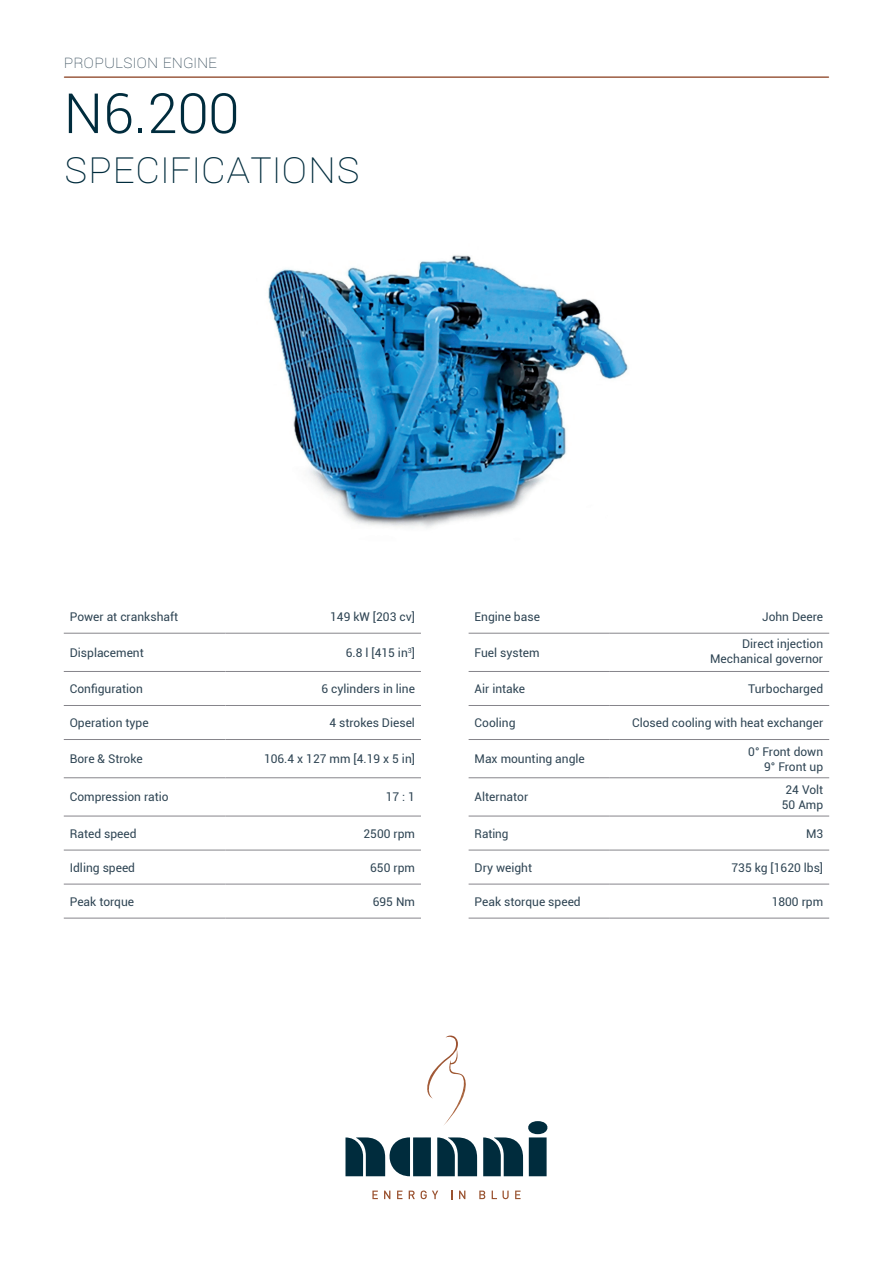
<style>
.page{position:relative;width:893px;height:1263px;background:#fff}
.page>*{position:absolute;margin:0;border:0;box-sizing:border-box;transform-origin:0 0}
.t1{font:300 55.5px "Roboto";color:#002c3d}
.t2{font:100 45px "Roboto";color:#002c3d}
.t3{font:100 18px "Roboto";color:#2f4554}
.t4{font:12px/15.3px "Roboto";color:#2f4554;text-align:right}
</style>
<div class="page">
<hr style="left:65px;top:76px;width:763px;height:2px;background:#9b5c41">
<svg style="left:345px;top:1137px;width:86px;height:39px"></svg>
<svg style="left:437px;top:1137px;width:40px;height:39px;background:#254b59"></svg>
<svg style="left:483px;top:1121px;width:65px;height:55px"></svg>
<svg style="left:372px;top:1190px;width:6px;height:9px"></svg>
<svg style="left:384px;top:1190px;width:6px;height:9px"></svg>
<svg style="left:397px;top:1190px;width:5px;height:9px"></svg>
<svg style="left:409px;top:1190px;width:6px;height:9px"></svg>
<svg style="left:421px;top:1190px;width:17px;height:9px"></svg>
<svg style="left:459px;top:1190px;width:6px;height:9px"></svg>
<svg style="left:479px;top:1190px;width:6px;height:9px"></svg>
<svg style="left:492px;top:1190px;width:17px;height:9px"></svg>
<svg style="left:515px;top:1190px;width:6px;height:9px"></svg>
<img style="left:427px;top:1035px;width:39px;height:90px">
<hr style="left:64px;top:633px;width:161px;height:1px;background:#86858b">
<hr style="left:225px;top:633px;width:196px;height:1px;background:#86858b">
<hr style="left:64px;top:671px;width:161px;height:1px;background:#86858b">
<hr style="left:225px;top:671px;width:196px;height:1px;background:#86858b">
<hr style="left:64px;top:705px;width:161px;height:1px;background:#86858b">
<hr style="left:225px;top:705px;width:196px;height:1px;background:#86858b">
<hr style="left:64px;top:739px;width:161px;height:1px;background:#86858b">
<hr style="left:225px;top:739px;width:196px;height:1px;background:#86858b">
<hr style="left:64px;top:777px;width:161px;height:1px;background:#86858b">
<hr style="left:225px;top:777px;width:196px;height:1px;background:#86858b">
<hr style="left:64px;top:816px;width:161px;height:1px;background:#86858b">
<hr style="left:225px;top:816px;width:196px;height:1px;background:#86858b">
<hr style="left:64px;top:850px;width:161px;height:1px;background:#86858b">
<hr style="left:225px;top:850px;width:196px;height:1px;background:#86858b">
<hr style="left:469px;top:850px;width:140px;height:1px;background:#86858b">
<hr style="left:609px;top:850px;width:220px;height:1px;background:#86858b">
<hr style="left:64px;top:884px;width:161px;height:1px;background:#86858b">
<hr style="left:225px;top:884px;width:196px;height:1px;background:#86858b">
<hr style="left:469px;top:884px;width:140px;height:1px;background:#86858b">
<hr style="left:609px;top:884px;width:220px;height:1px;background:#86858b">
<hr style="left:64px;top:918px;width:161px;height:1px;background:#86858b">
<hr style="left:225px;top:918px;width:196px;height:1px;background:#86858b">
<hr style="left:469px;top:918px;width:140px;height:1px;background:#86858b">
<hr style="left:609px;top:918px;width:220px;height:1px;background:#86858b">
<hr style="left:469px;top:633px;width:140px;height:1px;background:#86858b">
<hr style="left:609px;top:633px;width:220px;height:1px;background:#86858b">
<hr style="left:469px;top:671px;width:140px;height:1px;background:#86858b">
<hr style="left:609px;top:671px;width:220px;height:1px;background:#86858b">
<hr style="left:469px;top:705px;width:140px;height:1px;background:#86858b">
<hr style="left:609px;top:705px;width:220px;height:1px;background:#86858b">
<hr style="left:469px;top:739px;width:140px;height:1px;background:#86858b">
<hr style="left:609px;top:739px;width:220px;height:1px;background:#86858b">
<hr style="left:469px;top:777px;width:140px;height:1px;background:#86858b">
<hr style="left:609px;top:777px;width:220px;height:1px;background:#86858b">
<hr style="left:469px;top:816px;width:140px;height:1px;background:#86858b">
<hr style="left:609px;top:816px;width:220px;height:1px;background:#86858b">
<img style="left:268px;top:255px;width:361px;height:273px">
<h3 class="t3" style="left:64px;top:49px;width:155px">PROPULSION ENGINE</h3>
<h1 class="t1" style="left:64px;top:75px;width:177px">N6.200</h1>
<h2 class="t2" style="left:64px;top:135px;width:298px">SPECIFICATIONS</h2>
<p class="t4" style="left:70px;top:608px;width:110px">Power at crankshaft</p>
<p class="t4" style="left:330px;top:608px;width:86px">149 kW [203 cv]</p>
<p class="t4" style="left:475px;top:608px;width:67px">Engine base</p>
<p class="t4" style="left:762px;top:608px;width:63px">John Deere</p>
<p class="t4" style="left:70px;top:644px;width:76px">Displacement</p>
<p class="t4" style="left:346px;top:644px;width:71px">6.8 l [415 in<sup>3</sup>]</p>
<p class="t4" style="left:475px;top:644px;width:66px">Fuel system</p>
<p class="t4" style="left:710px;top:636px;width:114px">Direct injection<br>Mechanical governor</p>
<p class="t4" style="left:70px;top:681px;width:75px">Configuration</p>
<p class="t4" style="left:321px;top:681px;width:95px">6 cylinders in line</p>
<p class="t4" style="left:475px;top:681px;width:52px">Air intake</p>
<p class="t4" style="left:748px;top:681px;width:76px">Turbocharged</p>
<p class="t4" style="left:70px;top:715px;width:80px">Operation type</p>
<p class="t4" style="left:329px;top:715px;width:87px">4 strokes Diesel</p>
<p class="t4" style="left:475px;top:715px;width:42px">Cooling</p>
<p class="t4" style="left:632px;top:715px;width:193px">Closed cooling with heat exchanger</p>
<p class="t4" style="left:70px;top:751px;width:74px">Bore &amp; Stroke</p>
<p class="t4" style="left:264px;top:751px;width:153px">106.4 x 127 mm [4.19 x 5 in]</p>
<p class="t4" style="left:475px;top:751px;width:112px">Max mounting angle</p>
<p class="t4" style="left:748px;top:743px;width:76px">0° Front down<br>9° Front up</p>
<p class="t4" style="left:70px;top:789px;width:100px">Compression ratio</p>
<p class="t4" style="left:386px;top:789px;width:31px">17 : 1</p>
<p class="t4" style="left:475px;top:789px;width:55px">Alternator</p>
<p class="t4" style="left:782px;top:781px;width:43px;text-align:center">24 Volt<br>50 Amp</p>
<p class="t4" style="left:70px;top:825px;width:68px">Rated speed</p>
<p class="t4" style="left:363px;top:825px;width:53px">2500 rpm</p>
<p class="t4" style="left:475px;top:825px;width:35px">Rating</p>
<p class="t4" style="left:806px;top:825px;width:19px">M3</p>
<p class="t4" style="left:70px;top:859px;width:67px">Idling speed</p>
<p class="t4" style="left:370px;top:859px;width:46px">650 rpm</p>
<p class="t4" style="left:475px;top:859px;width:59px">Dry weight</p>
<p class="t4" style="left:731px;top:859px;width:93px">735 kg [1620 lbs]</p>
<p class="t4" style="left:70px;top:893px;width:66px">Peak torque</p>
<p class="t4" style="left:373px;top:893px;width:44px">695 Nm</p>
<p class="t4" style="left:475px;top:893px;width:108px">Peak storque speed</p>
<p class="t4" style="left:772px;top:893px;width:53px">1800 rpm</p>
</div>
